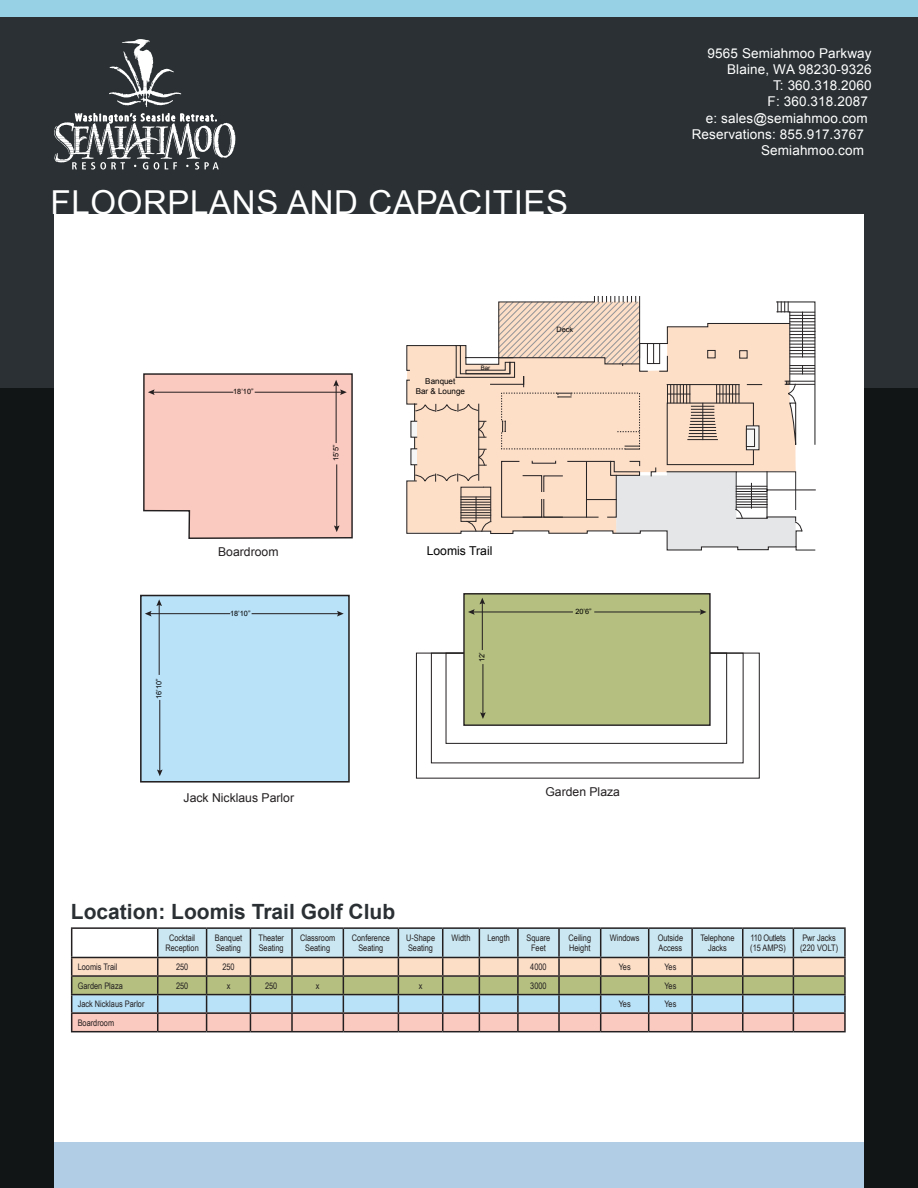
<style>
.page{position:relative;width:918px;height:1188px;background:#fff}
.page>*{position:absolute;margin:0;border:0;box-sizing:border-box;transform-origin:0 0}
.t1{font:33px "Arial";letter-spacing:.02em;color:#fff}
.t2{font:700 21px "Arial";color:#2a3033}
.t3{font:13.5px "Arial";letter-spacing:.01em;color:#fff}
.t4{font:12.15px "Arial";color:#231f20}
.t5{font:12.15px "Arial";color:#000}
.t6{font:9px/10.8px "Arial Narrow";color:#231f20;text-align:center}
.t7{font:9px "Arial Narrow";letter-spacing:-.02em;color:#231f20}
.t8{font:8.1px/9.8px "Arial";color:#000;text-align:center}
.t9{font:7.35px "Arial";color:#000}
.t10{font:6.15px "Arial";color:#000}
</style>
<div class="page">
<div style="left:0;top:0;width:918px;height:17px;background:#97d1e5"></div>
<div style="left:0;top:17px;width:918px;height:371px;background:#2a3033"></div>
<div style="left:0;top:388px;width:918px;height:800px;background:#121516"></div>
<div style="left:54px;top:214px;width:810px;height:944px;background:#fff"></div>
<div style="left:54px;top:1142px;width:810px;height:45px;background:#b1cde6"></div>
<svg style="left:54px;top:39px;width:182px;height:131px"></svg>
<div style="left:446px;top:653px;width:281px;height:91px;border:1px solid #231f20"></div>
<div style="left:416px;top:653px;width:344px;height:126px;border:1px solid #231f20"></div>
<svg style="left:406px;top:296px;width:410px;height:255px"></svg>
<div style="left:464px;top:594px;width:246px;height:131px;background:#b4bf80"></div>
<div style="left:463px;top:593px;width:248px;height:133px;border:1px solid #231f20"></div>
<hr style="left:473px;top:612px;width:100px;height:1px;background:#231f20">
<hr style="left:594px;top:612px;width:108px;height:1px;background:#231f20">
<svg style="left:700px;top:609px;width:7px;height:6px"></svg>
<hr style="left:483px;top:664px;width:1px;height:50px;background:#231f20">
<svg style="left:480px;top:712px;width:6px;height:7px"></svg>
<hr style="left:482px;top:602px;width:1px;height:48px;background:#231f20">
<svg style="left:468px;top:598px;width:17px;height:17px"></svg>
<svg style="left:143px;top:373px;width:210px;height:166px"></svg>
<div style="left:141px;top:596px;width:208px;height:186px;background:#b9e1f7"></div>
<div style="left:140px;top:595px;width:210px;height:188px;border:2px solid #231f20"></div>
<hr style="left:149px;top:613px;width:81px;height:1px;background:#231f20">
<hr style="left:252px;top:613px;width:87px;height:1px;background:#231f20">
<svg style="left:337px;top:611px;width:7px;height:6px"></svg>
<hr style="left:159px;top:700px;width:1px;height:72px;background:#231f20">
<svg style="left:157px;top:770px;width:6px;height:6px"></svg>
<hr style="left:159px;top:604px;width:1px;height:71px;background:#231f20">
<svg style="left:145px;top:599px;width:17px;height:18px"></svg>
<div style="left:71px;top:958px;width:774px;height:19px;background:#fcdec7"></div>
<div style="left:71px;top:977px;width:774px;height:18px;background:#b5bf80"></div>
<div style="left:72px;top:995px;width:774px;height:19px;background:#b9e1f7"></div>
<div style="left:71px;top:1012px;width:774px;height:19px;background:#fac9bf"></div>
<hr style="left:71px;top:927px;width:87px;height:2px;background:#231f20">
<hr style="left:158px;top:927px;width:49px;height:2px;background:#231f20">
<hr style="left:207px;top:927px;width:43px;height:2px;background:#231f20">
<hr style="left:250px;top:927px;width:42px;height:2px;background:#231f20">
<hr style="left:292px;top:927px;width:51px;height:2px;background:#231f20">
<hr style="left:343px;top:927px;width:55px;height:2px;background:#231f20">
<hr style="left:398px;top:927px;width:45px;height:2px;background:#231f20">
<hr style="left:443px;top:927px;width:36px;height:2px;background:#231f20">
<hr style="left:479px;top:927px;width:39px;height:2px;background:#231f20">
<hr style="left:518px;top:927px;width:41px;height:2px;background:#231f20">
<hr style="left:559px;top:927px;width:42px;height:2px;background:#231f20">
<hr style="left:601px;top:927px;width:48px;height:2px;background:#231f20">
<hr style="left:649px;top:927px;width:43px;height:2px;background:#231f20">
<hr style="left:692px;top:927px;width:51px;height:2px;background:#231f20">
<hr style="left:743px;top:927px;width:50px;height:2px;background:#231f20">
<hr style="left:793px;top:927px;width:53px;height:2px;background:#231f20">
<hr style="left:71px;top:957px;width:87px;height:1px;background:#231f20">
<hr style="left:71px;top:975px;width:87px;height:2px;background:#231f20">
<hr style="left:71px;top:994px;width:87px;height:1px;background:#231f20">
<hr style="left:71px;top:1012px;width:87px;height:2px;background:#231f20">
<svg style="left:71px;top:929px;width:1px;height:102px"></svg>
<svg style="left:157px;top:928px;width:689px;height:103px"></svg>
<hr style="left:71px;top:1031px;width:87px;height:1px;background:#231f20">
<hr style="left:158px;top:1031px;width:49px;height:1px;background:#231f20">
<hr style="left:207px;top:1031px;width:43px;height:1px;background:#231f20">
<hr style="left:250px;top:1031px;width:42px;height:1px;background:#231f20">
<hr style="left:292px;top:1031px;width:51px;height:1px;background:#231f20">
<hr style="left:343px;top:1031px;width:55px;height:1px;background:#231f20">
<hr style="left:398px;top:1031px;width:45px;height:1px;background:#231f20">
<hr style="left:443px;top:1031px;width:36px;height:1px;background:#231f20">
<hr style="left:479px;top:1031px;width:39px;height:1px;background:#231f20">
<hr style="left:518px;top:1031px;width:41px;height:1px;background:#231f20">
<hr style="left:559px;top:1031px;width:42px;height:1px;background:#231f20">
<hr style="left:601px;top:1031px;width:48px;height:1px;background:#231f20">
<hr style="left:649px;top:1031px;width:43px;height:1px;background:#231f20">
<hr style="left:692px;top:1031px;width:51px;height:1px;background:#231f20">
<hr style="left:743px;top:1031px;width:50px;height:1px;background:#231f20">
<hr style="left:793px;top:1031px;width:53px;height:1px;background:#231f20">
<h1 class="t1" style="left:51px;top:180px;width:519px">FLOORPLANS AND CAPACITIES</h1>
<p class="t9" style="left:233px;top:387px;width:22px">18’10”</p>
<p class="t9" style="left:154px;top:699px;width:22px;rotate:-90deg">16’10”</p>
<p class="t4" style="left:218px;top:544px;width:62px">Boardroom</p>
<p class="t9" style="left:230px;top:609px;width:22px">18’10”</p>
<p class="t4" style="left:184px;top:790px;width:112px">Jack Nicklaus Parlor</p>
<p class="t9" style="left:331px;top:461px;width:18px;rotate:-90deg">15’5”</p>
<p class="t8" style="left:416px;top:377px;width:51px">Banquet<br>Bar &amp; Lounge</p>
<p class="t10" style="left:481px;top:363px;width:11px">Bar</p>
<p class="t9" style="left:557px;top:325px;width:18px">Deck</p>
<p class="t5" style="left:427px;top:543px;width:67px">Loomis Trail</p>
<p class="t9" style="left:477px;top:662px;width:11px;rotate:-90deg">12’</p>
<p class="t9" style="left:575px;top:607px;width:18px">20’6”</p>
<p class="t4" style="left:545px;top:784px;width:76px">Garden Plaza</p>
<h3 class="t3" style="left:708px;top:44px;width:166px">9565 Semiahmoo Parkway</h3>
<h3 class="t3" style="left:727px;top:60px;width:146px">Blaine, WA 98230-9326</h3>
<h3 class="t3" style="left:773px;top:77px;width:100px">T: 360.318.2060</h3>
<h3 class="t3" style="left:768px;top:93px;width:102px">F: 360.318.2087</h3>
<h3 class="t3" style="left:706px;top:109px;width:164px">e: sales@semiahmoo.com</h3>
<h3 class="t3" style="left:692px;top:125px;width:174px">Reservations: 855.917.3767</h3>
<h3 class="t3" style="left:761px;top:141px;width:104px">Semiahmoo.com</h3>
<p class="t2" style="left:71px;top:898px;width:326px">Location: Loomis Trail Golf Club</p>
<p class="t6" style="left:169px;top:932px;width:28px">Cocktail</p>
<p class="t6" style="left:166px;top:943px;width:35px">Reception</p>
<p class="t6" style="left:300px;top:932px;width:37px">Classroom</p>
<p class="t6" style="left:305px;top:943px;width:27px">Seating</p>
<p class="t6" style="left:352px;top:932px;width:40px">Conference<br>Seating</p>
<p class="t6" style="left:406px;top:932px;width:31px">U-Shape</p>
<p class="t6" style="left:215px;top:932px;width:29px">Banquet</p>
<p class="t6" style="left:216px;top:943px;width:27px">Seating</p>
<p class="t6" style="left:259px;top:932px;width:27px">Theater</p>
<p class="t6" style="left:259px;top:943px;width:27px">Seating</p>
<p class="t6" style="left:408px;top:943px;width:27px">Seating</p>
<p class="t6" style="left:452px;top:932px;width:20px">Width</p>
<p class="t6" style="left:487px;top:932px;width:24px">Length</p>
<p class="t6" style="left:527px;top:932px;width:25px">Square</p>
<p class="t6" style="left:531px;top:943px;width:16px">Feet</p>
<p class="t6" style="left:569px;top:932px;width:24px">Ceiling</p>
<p class="t6" style="left:569px;top:943px;width:23px">Height</p>
<p class="t6" style="left:610px;top:932px;width:31px">Windows</p>
<p class="t6" style="left:658px;top:932px;width:27px;text-align:left">Outside<br>Access</p>
<p class="t6" style="left:700px;top:932px;width:36px">Telephone</p>
<p class="t6" style="left:708px;top:943px;width:20px">Jacks</p>
<p class="t6" style="left:78px;top:961px;width:41px">Loomis Trail</p>
<p class="t6" style="left:176px;top:961px;width:14px">250</p>
<p class="t6" style="left:222px;top:961px;width:14px">250</p>
<p class="t6" style="left:530px;top:961px;width:18px">4000</p>
<p class="t6" style="left:619px;top:961px;width:14px">Yes</p>
<p class="t6" style="left:664px;top:961px;width:14px">Yes</p>
<p class="t6" style="left:78px;top:980px;width:47px">Garden Plaza</p>
<p class="t6" style="left:176px;top:980px;width:14px">250</p>
<p class="t6" style="left:227px;top:980px;width:5px">x</p>
<p class="t6" style="left:265px;top:980px;width:14px">250</p>
<p class="t6" style="left:316px;top:980px;width:5px">x</p>
<p class="t6" style="left:419px;top:980px;width:5px">x</p>
<p class="t6" style="left:530px;top:980px;width:18px">3000</p>
<p class="t6" style="left:664px;top:980px;width:14px">Yes</p>
<p class="t6" style="left:78px;top:998px;width:68px">Jack Nicklaus Parlor</p>
<p class="t6" style="left:619px;top:998px;width:14px">Yes</p>
<p class="t6" style="left:664px;top:998px;width:14px">Yes</p>
<p class="t6" style="left:78px;top:1017px;width:38px">Boardroom</p>
<p class="t7" style="left:750px;top:931px;width:37px">110 Outlets</p>
<p class="t6" style="left:750px;top:943px;width:37px">(15 AMPS)</p>
<p class="t6" style="left:802px;top:932px;width:35px">Pwr Jacks</p>
<p class="t6" style="left:800px;top:943px;width:40px">(220 VOLT)</p>
</div>
